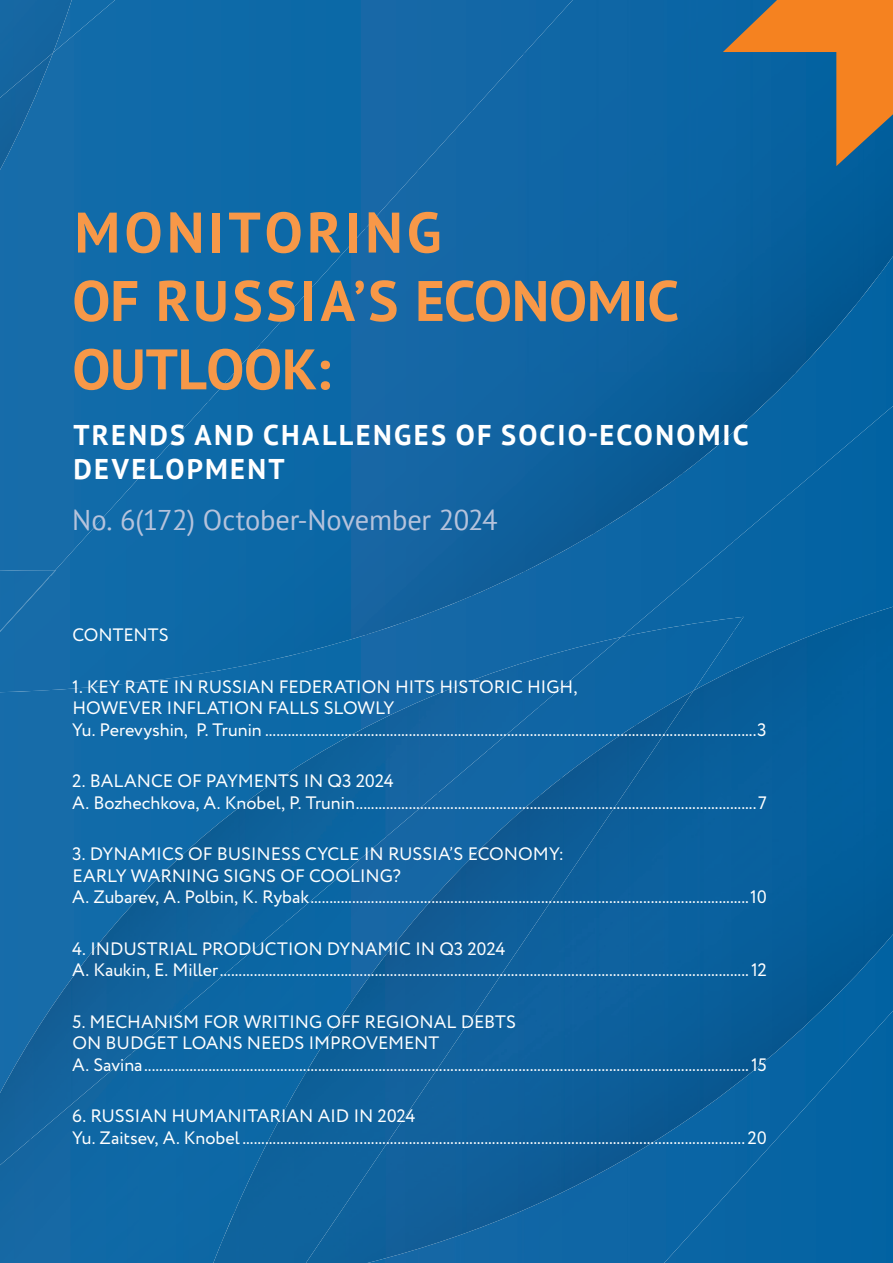
<style>
.page{position:relative;width:893px;height:1263px;background:#fff}
.page>*{position:absolute;margin:0;border:0;box-sizing:border-box;transform-origin:0 0}
.t1{font:700 57px/68.4px "PT Sans";letter-spacing:.025em;color:#f79848}
.t2{font:700 28.5px/34.2px "PT Sans";letter-spacing:.08em;color:#fff}
.t3{font:28.5px "PT Sans";letter-spacing:-.01em;color:#b6c3dc}
.Содержание_подраздел{font:18px/21.6px "Circe";letter-spacing:-.005em;color:#fff}
</style>
<div class="page">
<div style="left:0;top:0;width:893px;height:607px;background:#106aa8"></div>
<img style="left:0;top:98px;width:53px;height:72px">
<div style="left:72px;top:0;width:43px;height:53px;background:#116ba9"></div>
<div style="left:0;top:0;width:72px;height:98px;background:#1566a1"></div>
<img style="left:0;top:107px;width:22px;height:56px">
<img style="left:0;top:662px;width:306px;height:476px">
<img style="left:523px;top:0;width:370px;height:374px">
<img style="left:471px;top:53px;width:54px;height:543px">
<div style="left:417px;top:110px;width:56px;height:497px;background:#1567a5"></div>
<div style="left:365px;top:169px;width:55px;height:438px;background:#1667a6"></div>
<img style="left:312px;top:227px;width:55px;height:380px">
<div style="left:260px;top:284px;width:55px;height:378px;background:#0c68a7"></div>
<div style="left:207px;top:342px;width:55px;height:330px;background:#0d69a7"></div>
<div style="left:155px;top:400px;width:54px;height:280px;background:#0f6aa8"></div>
<img style="left:523px;top:372px;width:160px;height:162px">
<img style="left:681px;top:372px;width:107px;height:103px">
<svg style="left:786px;top:372px;width:10px;height:11px"></svg>
<div style="left:101px;top:458px;width:56px;height:228px;background:#0f6aa9"></div>
<div style="left:49px;top:517px;width:55px;height:173px;background:#116ba9"></div>
<div style="left:0;top:632px;width:51px;height:60px;background:#176ba9"></div>
<img style="left:523px;top:532px;width:73px;height:40px">
<div style="left:0;top:570px;width:56px;height:62px;background:#176ca9"></div>
<div style="left:785px;top:406px;width:108px;height:201px;background:#0463a3"></div>
<div style="left:733px;top:496px;width:55px;height:111px;background:#0764a3"></div>
<div style="left:680px;top:540px;width:55px;height:67px;background:#0965a4"></div>
<img style="left:626px;top:585px;width:56px;height:22px">
<div style="left:182px;top:965px;width:31px;height:298px;background:#0e68a5"></div>
<div style="left:131px;top:1008px;width:53px;height:255px;background:#0e68a6"></div>
<div style="left:29px;top:1052px;width:104px;height:211px;background:#1267a4"></div>
<div style="left:0;top:1138px;width:32px;height:125px;background:#1667a2"></div>
<img style="left:306px;top:607px;width:587px;height:656px">
<img style="left:213px;top:691px;width:480px;height:572px">
<svg style="left:723px;top:0;width:170px;height:166px"></svg>
<p class="t1" style="left:72px;top:197px;width:608px">MONITORING<br>OF RUSSIA’S ECONOMIC<br>OUTLOOK:</p>
<p class="t2" style="left:73px;top:417px;width:677px">TRENDS AND CHALLENGES OF SOCIO-ECONOMIC<br>DEVELOPMENT</p>
<p class="t3" style="left:72px;top:502px;width:427px">No. 6(172) October-November 2024</p>
<p class="Содержание_подраздел" style="left:72px;top:625px;width:98px">CONTENTS</p>
<p class="Содержание_подраздел" style="left:72px;top:676px;width:696px">1. KEY RATE IN RUSSIAN FEDERATION HITS HISTORIC HIGH,<br>HOWEVER INFLATION FALLS SLOWLY<br>Yu. Perevyshin, P. Trunin ..................................................................................................................................3</p>
<p class="Содержание_подраздел" style="left:72px;top:771px;width:696px">2. BALANCE OF PAYMENTS IN Q3 2024<br>A. Bozhechkova, A. Knobel, P. Trunin..........................................................................................................7</p>
<p class="Содержание_подраздел" style="left:72px;top:844px;width:696px">3. DYNAMICS OF BUSINESS CYCLE IN RUSSIA’S ECONOMY:<br>EARLY WARNING SIGNS OF COOLING?<br>A. Zubarev, A. Polbin, K. Rybak....................................................................................................................10</p>
<p class="Содержание_подраздел" style="left:72px;top:938px;width:696px">4. INDUSTRIAL PRODUCTION DYNAMIC IN Q3 2024<br>A. Kaukin, E. Miller............................................................................................................................................12</p>
<p class="Содержание_подраздел" style="left:72px;top:1011px;width:696px">5. MECHANISM FOR WRITING OFF REGIONAL DEBTS<br>ON BUDGET LOANS NEEDS IMPROVEMENT<br>A. Savina................................................................................................................................................................15</p>
<p class="Содержание_подраздел" style="left:72px;top:1106px;width:696px">6. RUSSIAN HUMANITARIAN AID IN 2024<br>Yu. Zaitsev, A. Knobel..................................................................................................................................... 20</p>
</div>
